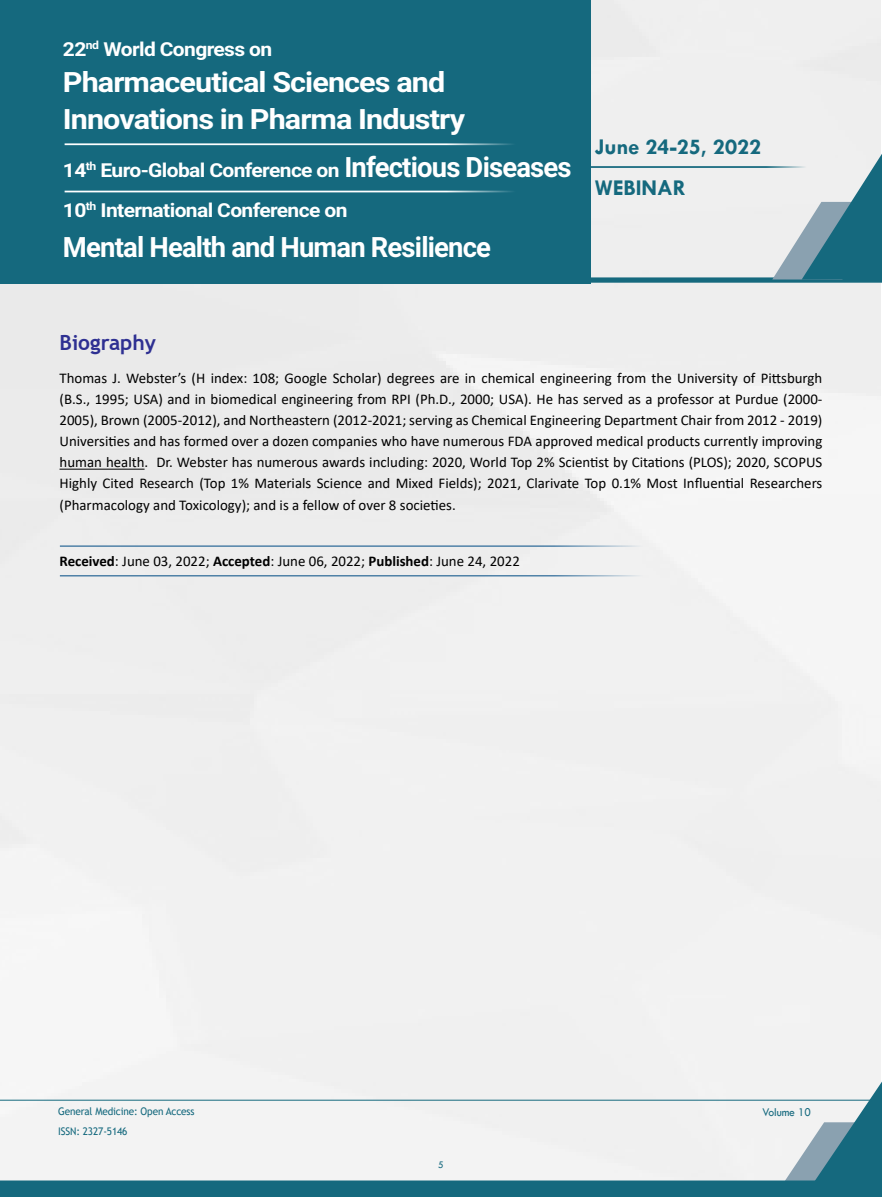
<style>
.page{position:relative;width:882px;height:1197px;background:#fff}
.page>*{position:absolute;margin:0;border:0;box-sizing:border-box;transform-origin:0 0}
.t1{font:700 28px/36.8px "Roboto";letter-spacing:-.03em;color:#fff;scale:1.09 1}
.t2{font:700 28px "Roboto";letter-spacing:-.03em;color:#fff}
.t3{font:700 22.75px/41.1px "Tw Cen";color:#15697e}
.t4{font:700 21px "Trebuchet MS";color:#2e3092}
.t5{font:700 19.25px/40.2px "Roboto";letter-spacing:-.03em;color:#fff;scale:1.09 1}
.t6{font:14.88px/21px "Calibri";color:#000;text-align:justify}
.t7{font:12.25px "Tw Cen";letter-spacing:-.01em;color:#15697e;scale:.95 1}
.t8{font:10.5px "Trebuchet MS";letter-spacing:-.01em;color:#15697e;scale:.95 1}
.t9{font:10.5px "Tw Cen";color:#15697e;scale:.95 1}
.s1{font-size:28px}
.s2{font-weight:700}
</style>
<div class="page">
<div style="left:0;top:0;width:881px;height:1076px;background:#f0f0f0"></div>
<svg style="left:0;top:1076px;width:882px;height:121px"></svg>
<div style="left:0;top:0;width:590px;height:283px;background:#15697e"></div>
<svg style="left:64px;top:153px;width:818px;height:130px"></svg>
<hr style="left:65px;top:143px;width:477px;height:2px;background:#fff">
<hr style="left:65px;top:191px;width:477px;height:1px;background:#fff">
<hr style="left:60px;top:469px;width:85px;height:1px;background:#000">
<hr style="left:60px;top:546px;width:618px;height:1px;background:#004b84">
<hr style="left:60px;top:575px;width:618px;height:1px;background:#004b84">
<p class="t5" style="left:63px;top:28px;width:193px">22<sup>nd</sup> World Congress on</p>
<h1 class="t1" style="left:63px;top:63px;width:370px">Pharmaceutical Sciences and<br>Innovations in Pharma Industry</h1>
<p class="t5" style="left:63px;top:149px;width:468px">14<sup>th</sup> Euro-Global Conference on <span class="s1">Infectious Diseases<br></span>10<sup>th</sup> International Conference on</p>
<h1 class="t2" style="left:63px;top:228px;width:430px">Mental Health and Human Resilience</h1>
<h2 class="t3" style="left:595px;top:126px;width:168px">June 24-25, 2022<br>WEBINAR</h2>
<h3 class="t4" style="left:60px;top:329px;width:98px">Biography</h3>
<p class="t6" style="left:60px;top:368px;width:764px">Thomas J. Webster’s (H index: 108; Google Scholar) degrees are in chemical engineering from the University of Pittsburgh (B.S., 1995; USA) and in biomedical engineering from RPI (Ph.D., 2000; USA). He has served as a professor at Purdue (2000- 2005), Brown (2005-2012), and Northeastern (2012-2021; serving as Chemical Engineering Department Chair from 2012 - 2019)<br>Universities and has formed over a dozen companies who have numerous FDA approved medical products currently improving human health. Dr. Webster has numerous awards including: 2020, World Top 2% Scientist by Citations (PLOS); 2020, SCOPUS Highly Cited Research (Top 1% Materials Science and Mixed Fields); 2021, Clarivate Top 0.1% Most Influential Researchers (Pharmacology and Toxicology); and is a fellow of over 8 societies.</p>
<p class="t6" style="left:60px;top:550px;width:462px"><span class="s2">Received</span>: June 03, 2022; <span class="s2">Accepted</span>: June 06, 2022; <span class="s2">Published</span>: June 24, 2022</p>
<p class="t8" style="left:58px;top:1105px;width:145px">General Medicine: Open Access</p>
<p class="t7" style="left:762px;top:1104px;width:53px">Volume 10</p>
<p class="t8" style="left:58px;top:1125px;width:75px">ISSN: 2327-5146</p>
<p class="t9" style="left:438px;top:1159px;width:7px">5</p>
</div>
